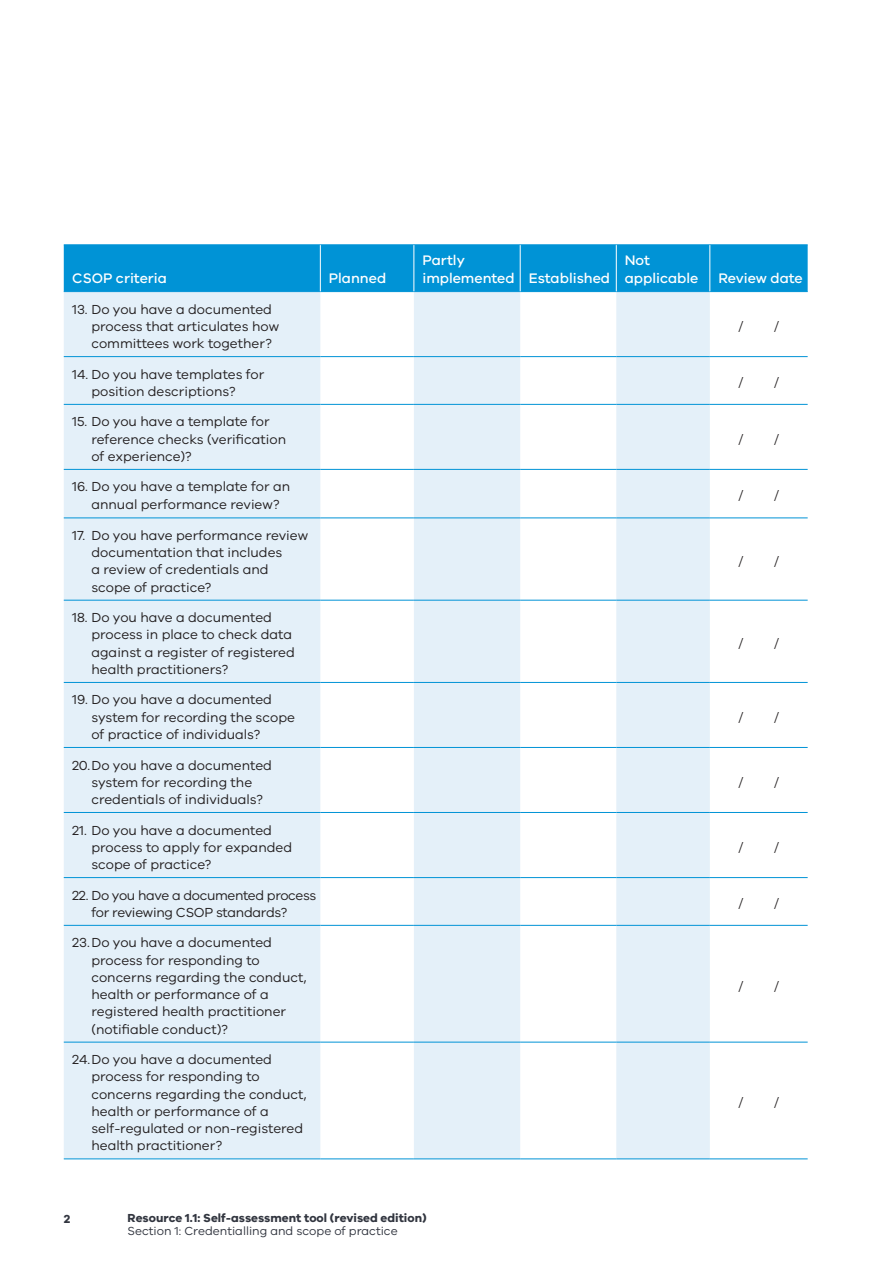
<style>
.page{position:relative;width:893px;height:1263px;background:#fff}
.page>*{position:absolute;margin:0;border:0;box-sizing:border-box;transform-origin:0 0}
.t1{font:500 14.25px/18px "VIC";color:#fff}
.t2{font:13.5px/17.2px "VIC";color:#231f20}
.t3{font:13.5px/17.2px "VIC";letter-spacing:-.025em;color:#231f20}
.t4{font:700 12px "VIC";color:#323640}
.t5{font:12px "VIC";color:#323640}
</style>
<div class="page">
<div style="left:64px;top:245px;width:744px;height:46px;background:#0093d6"></div>
<svg style="left:64px;top:292px;width:646px;height:866px;fill:#e4f0f9"></svg>
<hr style="left:64px;top:244px;width:256px;height:1px;background:#0093d6">
<hr style="left:414px;top:244px;width:106px;height:1px;background:#0093d6">
<hr style="left:616px;top:244px;width:94px;height:1px;background:#0093d6">
<hr style="left:64px;top:291px;width:256px;height:1px;background:#0093d6">
<hr style="left:414px;top:291px;width:106px;height:1px;background:#0093d6">
<hr style="left:616px;top:291px;width:94px;height:1px;background:#0093d6">
<hr style="left:64px;top:356px;width:256px;height:1px;background:#0093d6">
<hr style="left:414px;top:356px;width:106px;height:1px;background:#0093d6">
<hr style="left:616px;top:356px;width:94px;height:1px;background:#0093d6">
<hr style="left:64px;top:404px;width:256px;height:1px;background:#0093d6">
<hr style="left:414px;top:404px;width:106px;height:1px;background:#0093d6">
<hr style="left:616px;top:404px;width:94px;height:1px;background:#0093d6">
<hr style="left:64px;top:469px;width:256px;height:1px;background:#0093d6">
<hr style="left:414px;top:469px;width:106px;height:1px;background:#0093d6">
<hr style="left:616px;top:469px;width:94px;height:1px;background:#0093d6">
<hr style="left:64px;top:518px;width:256px;height:1px;background:#0093d6">
<hr style="left:414px;top:518px;width:106px;height:1px;background:#0093d6">
<hr style="left:616px;top:518px;width:94px;height:1px;background:#0093d6">
<hr style="left:64px;top:600px;width:256px;height:1px;background:#0093d6">
<hr style="left:414px;top:600px;width:106px;height:1px;background:#0093d6">
<hr style="left:616px;top:600px;width:94px;height:1px;background:#0093d6">
<hr style="left:64px;top:682px;width:256px;height:1px;background:#0093d6">
<hr style="left:414px;top:682px;width:106px;height:1px;background:#0093d6">
<hr style="left:616px;top:682px;width:94px;height:1px;background:#0093d6">
<hr style="left:64px;top:747px;width:256px;height:1px;background:#0093d6">
<hr style="left:414px;top:747px;width:106px;height:1px;background:#0093d6">
<hr style="left:616px;top:747px;width:94px;height:1px;background:#0093d6">
<hr style="left:414px;top:877px;width:106px;height:1px;background:#0093d6">
<hr style="left:616px;top:877px;width:94px;height:1px;background:#0093d6">
<hr style="left:414px;top:925px;width:106px;height:1px;background:#0093d6">
<hr style="left:616px;top:925px;width:94px;height:1px;background:#0093d6">
<hr style="left:414px;top:1042px;width:106px;height:1px;background:#0093d6">
<hr style="left:616px;top:1042px;width:94px;height:1px;background:#0093d6">
<hr style="left:64px;top:877px;width:256px;height:1px;background:#0093d6">
<hr style="left:64px;top:925px;width:256px;height:1px;background:#0093d6">
<hr style="left:64px;top:1042px;width:256px;height:1px;background:#0093d6">
<hr style="left:64px;top:812px;width:256px;height:1px;background:#0093d6">
<hr style="left:64px;top:1158px;width:256px;height:1px;background:#0093d6">
<hr style="left:414px;top:1158px;width:106px;height:1px;background:#0093d6">
<hr style="left:616px;top:1158px;width:94px;height:1px;background:#0093d6">
<hr style="left:320px;top:244px;width:94px;height:1px;background:#0093d6">
<hr style="left:320px;top:291px;width:94px;height:1px;background:#0093d6">
<hr style="left:320px;top:356px;width:94px;height:1px;background:#0093d6">
<hr style="left:320px;top:404px;width:94px;height:1px;background:#0093d6">
<hr style="left:320px;top:469px;width:94px;height:1px;background:#0093d6">
<hr style="left:320px;top:518px;width:94px;height:1px;background:#0093d6">
<hr style="left:320px;top:600px;width:94px;height:1px;background:#0093d6">
<hr style="left:320px;top:682px;width:94px;height:1px;background:#0093d6">
<hr style="left:520px;top:244px;width:96px;height:1px;background:#0093d6">
<hr style="left:520px;top:291px;width:96px;height:1px;background:#0093d6">
<hr style="left:520px;top:356px;width:96px;height:1px;background:#0093d6">
<hr style="left:520px;top:404px;width:96px;height:1px;background:#0093d6">
<hr style="left:520px;top:469px;width:96px;height:1px;background:#0093d6">
<hr style="left:520px;top:518px;width:96px;height:1px;background:#0093d6">
<hr style="left:520px;top:600px;width:96px;height:1px;background:#0093d6">
<hr style="left:520px;top:682px;width:96px;height:1px;background:#0093d6">
<hr style="left:710px;top:244px;width:98px;height:1px;background:#0093d6">
<hr style="left:710px;top:291px;width:98px;height:1px;background:#0093d6">
<hr style="left:710px;top:356px;width:98px;height:1px;background:#0093d6">
<hr style="left:710px;top:404px;width:98px;height:1px;background:#0093d6">
<hr style="left:710px;top:469px;width:98px;height:1px;background:#0093d6">
<hr style="left:710px;top:518px;width:98px;height:1px;background:#0093d6">
<hr style="left:710px;top:600px;width:98px;height:1px;background:#0093d6">
<hr style="left:710px;top:682px;width:98px;height:1px;background:#0093d6">
<hr style="left:320px;top:747px;width:94px;height:1px;background:#0093d6">
<hr style="left:520px;top:747px;width:96px;height:1px;background:#0093d6">
<hr style="left:710px;top:747px;width:98px;height:1px;background:#0093d6">
<hr style="left:710px;top:812px;width:98px;height:1px;background:#0093d6">
<hr style="left:320px;top:877px;width:94px;height:1px;background:#0093d6">
<hr style="left:520px;top:877px;width:96px;height:1px;background:#0093d6">
<hr style="left:710px;top:877px;width:98px;height:1px;background:#0093d6">
<hr style="left:320px;top:925px;width:94px;height:1px;background:#0093d6">
<hr style="left:520px;top:925px;width:96px;height:1px;background:#0093d6">
<hr style="left:710px;top:925px;width:98px;height:1px;background:#0093d6">
<hr style="left:320px;top:1042px;width:94px;height:1px;background:#0093d6">
<hr style="left:320px;top:1158px;width:94px;height:1px;background:#0093d6">
<hr style="left:520px;top:1042px;width:96px;height:1px;background:#0093d6">
<hr style="left:520px;top:1158px;width:96px;height:1px;background:#0093d6">
<hr style="left:710px;top:1042px;width:98px;height:1px;background:#0093d6">
<hr style="left:710px;top:1158px;width:98px;height:1px;background:#0093d6">
<hr style="left:320px;top:245px;width:1px;height:46px;background:#fff">
<hr style="left:414px;top:245px;width:1px;height:46px;background:#fff">
<hr style="left:520px;top:245px;width:1px;height:46px;background:#fff">
<hr style="left:616px;top:245px;width:1px;height:46px;background:#fff">
<hr style="left:709px;top:245px;width:1px;height:46px;background:#fff">
<hr style="left:320px;top:812px;width:94px;height:1px;background:#0093d6">
<hr style="left:414px;top:812px;width:106px;height:1px;background:#0093d6">
<hr style="left:520px;top:812px;width:96px;height:1px;background:#0093d6">
<hr style="left:616px;top:812px;width:94px;height:1px;background:#0093d6">
<p class="t1" style="left:72px;top:269px;width:96px">CSOP criteria</p>
<p class="t1" style="left:329px;top:269px;width:59px">Planned</p>
<p class="t2" style="left:91px;top:300px;width:189px;text-indent:-19px">13. Do you have a documented process that articulates how committees work together?</p>
<p class="t1" style="left:422px;top:251px;width:189px">Partly<br>implemented Established</p>
<p class="t1" style="left:625px;top:251px;width:75px">Not applicable</p>
<p class="t1" style="left:718px;top:269px;width:86px">Review date</p>
<p class="t2" style="left:738px;top:317px;width:6px">/</p>
<p class="t2" style="left:774px;top:317px;width:6px">/</p>
<p class="t2" style="left:91px;top:365px;width:174px;text-indent:-19px">14. Do you have templates for position descriptions?</p>
<p class="t2" style="left:738px;top:374px;width:6px">/</p>
<p class="t2" style="left:774px;top:374px;width:6px">/</p>
<p class="t2" style="left:91px;top:413px;width:196px;text-indent:-19px">15. Do you have a template for reference checks (verification of experience)?</p>
<p class="t2" style="left:738px;top:430px;width:6px">/</p>
<p class="t2" style="left:774px;top:430px;width:6px">/</p>
<p class="t2" style="left:91px;top:478px;width:200px;text-indent:-19px">16. Do you have a template for an annual performance review?</p>
<p class="t2" style="left:738px;top:487px;width:6px">/</p>
<p class="t2" style="left:774px;top:487px;width:6px">/</p>
<p class="t2" style="left:91px;top:526px;width:218px;text-indent:-19px">17. Do you have performance review documentation that includes<br>a review of credentials and scope of practice?</p>
<p class="t2" style="left:738px;top:552px;width:6px">/</p>
<p class="t2" style="left:774px;top:552px;width:6px">/</p>
<p class="t2" style="left:91px;top:609px;width:205px;text-indent:-19px">18. Do you have a documented process in place to check data against a register of registered health practitioners?</p>
<p class="t2" style="left:91px;top:691px;width:205px;text-indent:-19px">19. Do you have a documented system for recording the scope of practice of individuals?</p>
<p class="t2" style="left:91px;top:756px;width:182px;text-indent:-19px">20.Do you have a documented system for recording the credentials of individuals?</p>
<p class="t2" style="left:91px;top:821px;width:202px;text-indent:-19px">21. Do you have a documented process to apply for expanded scope of practice?</p>
<p class="t2" style="left:738px;top:634px;width:6px">/</p>
<p class="t2" style="left:774px;top:634px;width:6px">/</p>
<p class="t2" style="left:738px;top:708px;width:6px">/</p>
<p class="t2" style="left:774px;top:708px;width:6px">/</p>
<p class="t2" style="left:738px;top:773px;width:6px">/</p>
<p class="t2" style="left:774px;top:773px;width:6px">/</p>
<p class="t2" style="left:738px;top:838px;width:6px">/</p>
<p class="t2" style="left:774px;top:838px;width:6px">/</p>
<p class="t3" style="left:91px;top:886px;width:226px;text-indent:-19px">22. Do you have a documented process for reviewing CSOP standards?</p>
<p class="t2" style="left:738px;top:895px;width:6px">/</p>
<p class="t2" style="left:774px;top:895px;width:6px">/</p>
<p class="t2" style="left:91px;top:934px;width:217px;text-indent:-19px">23.Do you have a documented process for responding to concerns regarding the conduct, health or performance of a registered health practitioner (notifiable conduct)?</p>
<p class="t2" style="left:738px;top:977px;width:6px">/</p>
<p class="t2" style="left:774px;top:977px;width:6px">/</p>
<p class="t2" style="left:91px;top:1051px;width:217px;text-indent:-19px">24.Do you have a documented process for responding to concerns regarding the conduct, health or performance of a self-regulated or non-registered health practitioner?</p>
<p class="t4" style="left:64px;top:1211px;width:8px">2</p>
<p class="t4" style="left:128px;top:1210px;width:301px">Resource 1.1: Self-assessment tool (revised edition)</p>
<p class="t5" style="left:128px;top:1224px;width:272px">Section 1: Credentialling and scope of practice</p>
<p class="t2" style="left:738px;top:1094px;width:6px">/</p>
<p class="t2" style="left:774px;top:1094px;width:6px">/</p>
</div>
